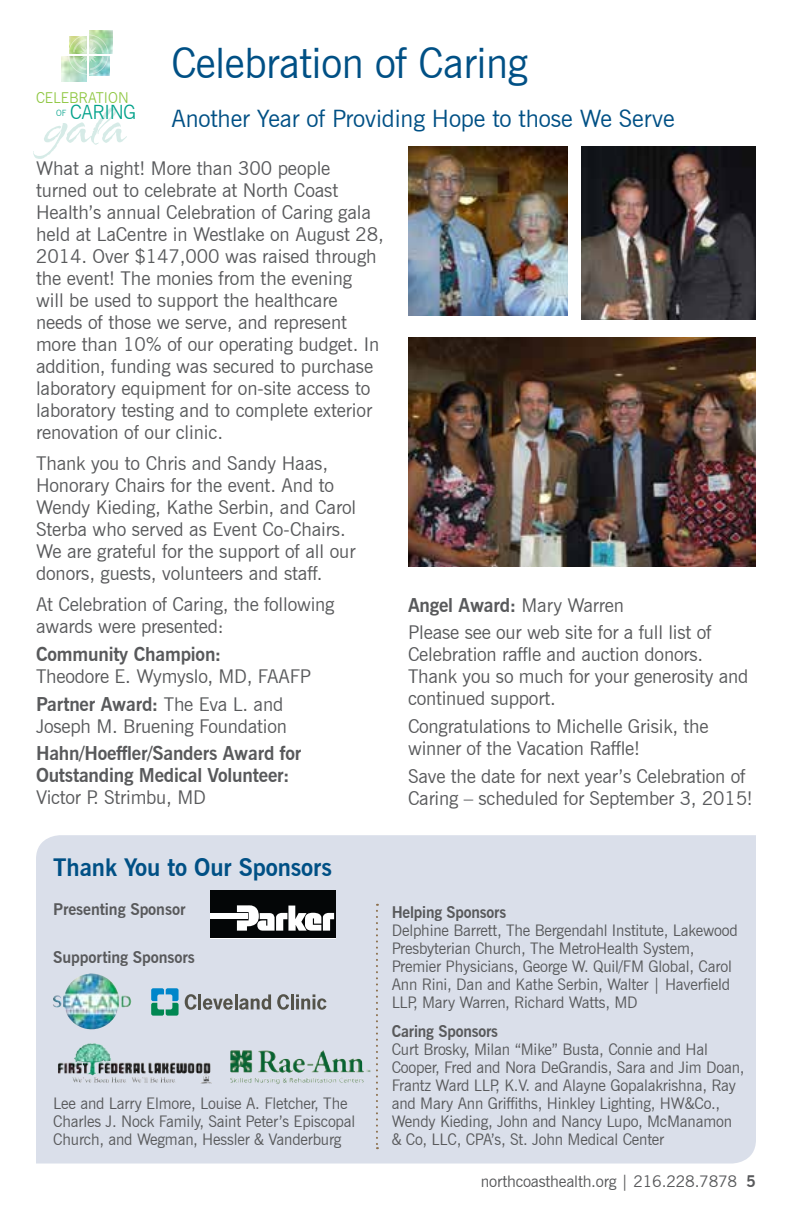
<style>
.page{position:relative;width:792px;height:1224px;background:#fff}
.page>*{position:absolute;margin:0;border:0;box-sizing:border-box;transform-origin:0 0}
.t1{font:62px "Arid AG Plain";color:#d6ebe7}
.t2{font:42px "News Gothic BT";letter-spacing:-.01em;color:#005085}
.t3{font:24px "News Gothic BT";letter-spacing:-.005em;color:#005085}
.t4{font:700 24px "News Gothic BT";letter-spacing:-.005em;color:#005085}
.t5{font:300 19.6px "News Gothic BT";letter-spacing:-.02em;color:#00a18a}
.t6{font:19px/22px "News Gothic BT";letter-spacing:-.005em;color:#58595b}
.t7{font:700 19px/22px "News Gothic BT";letter-spacing:-.01em;color:#58595b}
.t8{font:16px/18px "News Gothic BT";letter-spacing:-.01em;color:#58595b}
.t9{font:700 16px "News Gothic BT";letter-spacing:-.005em;color:#58595b}
.t10{font:300 15px "News Gothic BT";color:#8dc63f}
.t11{font:300 8.6px "News Gothic BT";color:#00a18a}
.s1{font-weight:700}
</style>
<div class="page">
<div style="left:36px;top:835px;width:720px;height:329px;background:#dadfea"></div>
<div style="left:210px;top:890px;width:126px;height:48px;background:#040607"></div>
<div style="left:210px;top:913px;width:37px;height:6px;background:#fff"></div>
<svg style="left:237px;top:905px;width:97px;height:26px"></svg>
<svg style="left:151px;top:988px;width:28px;height:28px"></svg>
<svg style="left:185px;top:994px;width:12px;height:16px"></svg>
<hr style="left:198px;top:994px;width:3px;height:15px;background:#54534a">
<svg style="left:277px;top:994px;width:12px;height:16px"></svg>
<hr style="left:291px;top:994px;width:3px;height:15px;background:#54534a">
<svg style="left:296px;top:994px;width:30px;height:16px"></svg>
<svg style="left:203px;top:994px;width:68px;height:16px"></svg>
<img style="left:63px;top:974px;width:27px;height:55px">
<img style="left:74px;top:1043px;width:37px;height:32px">
<img style="left:311px;top:1051px;width:53px;height:22px">
<svg style="left:376px;top:904px;width:2px;height:245px"></svg>
<img style="left:408px;top:338px;width:348px;height:229px">
<img style="left:408px;top:147px;width:159px;height:168px">
<img style="left:582px;top:147px;width:174px;height:173px">
<img style="left:89px;top:30px;width:24px;height:23px">
<img style="left:61px;top:56px;width:26px;height:25px">
<img style="left:89px;top:56px;width:20px;height:20px">
<svg style="left:68px;top:34px;width:40px;height:41px;background:#bee0c2"></svg>
<h2 class="t2" style="left:171px;top:38px;width:358px">Celebration of Caring</h2>
<p class="t3" style="left:171px;top:104px;width:505px">Another Year of Providing Hope to those We Serve</p>
<p class="t6" style="left:36px;top:157px;width:349px">What a night! More than 300 people turned out to celebrate at North Coast Health’s annual Celebration of Caring gala held at LaCentre in Westlake on August 28, 2014. Over $147,000 was raised through the event! The monies from the evening will be used to support the healthcare needs of those we serve, and represent more than 10% of our operating budget. In addition, funding was secured to purchase laboratory equipment for on-site access to laboratory testing and to complete exterior renovation of our clinic.</p>
<p class="t6" style="left:36px;top:452px;width:322px">Thank you to Chris and Sandy Haas, Honorary Chairs for the event. And to Wendy Kieding, Kathe Serbin, and Carol Sterba who served as Event Co-Chairs.<br>We are grateful for the support of all our donors, guests, volunteers and staff.</p>
<p class="t6" style="left:36px;top:593px;width:300px">At Celebration of Caring, the following awards were presented:</p>
<p class="t7" style="left:36px;top:643px;width:187px">Community Champion:</p>
<p class="t6" style="left:36px;top:662px;width:277px;line-height:27.8px">Theodore E. Wymyslo, MD, FAAFP<br><span class="s1">Partner Award:</span> The Eva L. and</p>
<p class="t6" style="left:36px;top:715px;width:253px">Joseph M. Bruening Foundation</p>
<p class="t7" style="left:36px;top:743px;width:267px">Hahn/Hoeffler/Sanders Award for<br>Outstanding Medical Volunteer:</p>
<p class="t6" style="left:36px;top:787px;width:171px">Victor P. Strimbu, MD</p>
<p class="t10" style="left:36px;top:88px;width:94px">CELEBRATION</p>
<p class="t11" style="left:56px;top:108px;width:12px">OF</p>
<p class="t5" style="left:70px;top:101px;width:68px">CARING</p>
<h1 class="t1" style="left:44px;top:91px;width:83px">gala</h1>
<p class="t6" style="left:408px;top:591px;width:305px;line-height:27.8px"><span class="s1">Angel Award:</span> Mary Warren<br>Please see our web site for a full list of</p>
<p class="t6" style="left:408px;top:644px;width:342px">Celebration raffle and auction donors.<br>Thank you so much for your generosity and continued support.</p>
<p class="t6" style="left:408px;top:715px;width:302px">Congratulations to Michelle Grisik, the winner of the Vacation Raffle!</p>
<p class="t6" style="left:408px;top:765px;width:346px">Save the date for next year’s Celebration of<br>Caring – scheduled for September 3, 2015!</p>
<p class="t4" style="left:53px;top:853px;width:280px">Thank You to Our Sponsors</p>
<p class="t9" style="left:53px;top:900px;width:134px">Presenting Sponsor</p>
<p class="t9" style="left:53px;top:947px;width:143px">Supporting Sponsors</p>
<p class="t8" style="left:53px;top:1094px;width:304px">Lee and Larry Elmore, Louise A. Fletcher, The<br>Charles J. Nock Family, Saint Peter’s Episcopal<br>Church, and Wegman, Hessler &amp; Vanderburg</p>
<p class="t9" style="left:392px;top:902px;width:116px">Helping Sponsors</p>
<p class="t8" style="left:392px;top:921px;width:348px">Delphine Barrett, The Bergendahl Institute, Lakewood Presbyterian Church, The MetroHealth System, Premier Physicians, George W. Quil/FM Global, Carol Ann Rini, Dan and Kathe Serbin, Walter | Haverfield LLP, Mary Warren, Richard Watts, MD</p>
<p class="t9" style="left:392px;top:1022px;width:108px">Caring Sponsors</p>
<p class="t8" style="left:392px;top:1040px;width:354px">Curt Brosky, Milan “Mike” Busta, Connie and Hal Cooper, Fred and Nora DeGrandis, Sara and Jim Doan, Frantz Ward LLP, K.V. and Alayne Gopalakrishna, Ray and Mary Ann Griffiths, Hinkley Lighting, HW&amp;Co., Wendy Kieding, John and Nancy Lupo, McManamon &amp; Co, LLC, CPA’s, St. John Medical Center</p>
<p class="t8" style="left:481px;top:1173px;width:277px">northcoasthealth.org | 216.228.7878 <span class="s1">5</span></p>
</div>
